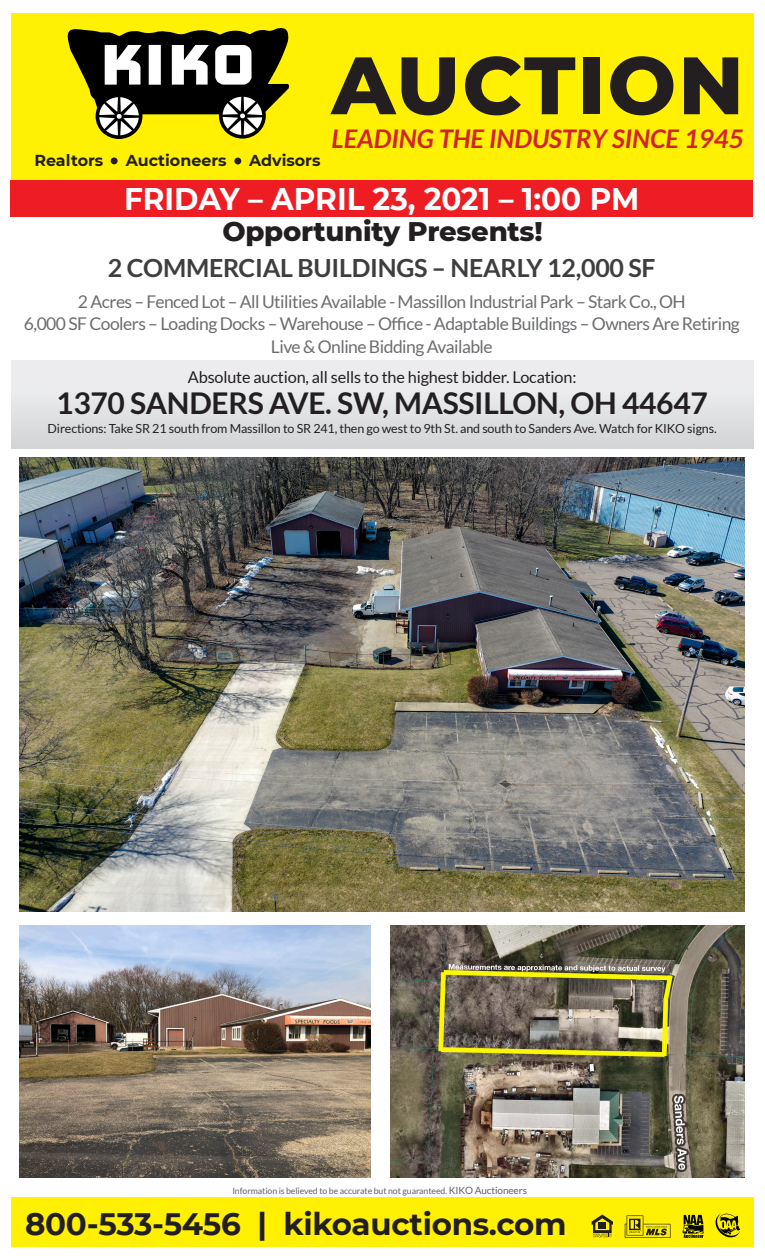
<style>
.page{position:relative;width:765px;height:1260px;background:#fff}
.page>*{position:absolute;margin:0;border:0;box-sizing:border-box;transform-origin:0 0}
.t1{font:800 81.25px "Montserrat";letter-spacing:.025em;color:#231f20}
.t2{font:700 31.25px "Montserrat";color:#fff;scale:.95 1}
.t3{font:700 31px "Montserrat";letter-spacing:-.01em;color:#231f20}
.t4{font:700 30px "Lato";letter-spacing:-.01em;color:#231f20}
.t5{font:800 27.5px "Montserrat";letter-spacing:-.01em;color:#231f20}
.t6{font:italic 700 25.75px "Lato";color:#d1232a}
.t7{font:700 25px "Lato";letter-spacing:-.01em;color:#3e3e3f}
.t8{font:17.5px "Lato";letter-spacing:-.03em;color:#6c6d70}
.t9{font:16.25px "Lato";letter-spacing:-.01em;color:#231f20}
.t10{font:700 15.88px "Montserrat";color:#231f20}
.t11{font:12.5px "Lato";letter-spacing:-.01em;color:#231f20}
.t12{font:8.75px "Lato";letter-spacing:-.01em;color:#636366}
.s1{font-size:10px}
</style>
<div class="page">
<div style="left:11px;top:1197px;width:743px;height:49px;background:#fff101"></div>
<svg style="left:592px;top:1215px;width:21px;height:22px"></svg>
<svg style="left:625px;top:1215px;width:45px;height:23px"></svg>
<svg style="left:682px;top:1215px;width:22px;height:23px"></svg>
<svg style="left:716px;top:1214px;width:24px;height:24px"></svg>
<img style="left:20px;top:457px;width:725px;height:454px">
<img style="left:20px;top:925px;width:351px;height:252px">
<img style="left:391px;top:925px;width:354px;height:252px">
<div style="left:11px;top:360px;width:743px;height:88px;background:linear-gradient(to bottom,#f2f2f3,#d6d7d9)"></div>
<div style="left:10px;top:180px;width:743px;height:36px;background:#ee1d23"></div>
<div style="left:11px;top:13px;width:743px;height:167px;background:#fff101"></div>
<svg style="left:67px;top:28px;width:223px;height:111px"></svg>
<div style="left:111px;top:157px;width:7px;height:7px;background:#231f20;border-radius:50%"></div>
<div style="left:234px;top:158px;width:7px;height:6px;background:#231f20;border-radius:50%"></div>
<p class="t10" style="left:34px;top:149px;width:70px">Realtors</p>
<p class="t10" style="left:126px;top:149px;width:102px">Auctioneers</p>
<p class="t10" style="left:249px;top:149px;width:73px">Advisors</p>
<p class="t1" style="left:332px;top:26px;width:414px">AUCTION</p>
<p class="t6" style="left:332px;top:124px;width:414px">LEADING THE INDUSTRY SINCE 1945</p>
<p class="t2" style="left:124px;top:177px;width:544px">FRIDAY – APRIL 23, 2021 – 1:00 PM</p>
<p class="t5" style="left:222px;top:211px;width:322px">Opportunity Presents!</p>
<p class="t7" style="left:108px;top:253px;width:549px">2 COMMERCIAL BUILDINGS – NEARLY 12,000 SF</p>
<p class="t8" style="left:78px;top:292px;width:609px">2 Acres – Fenced Lot – All Utilities Available - Massillon Industrial Park – Stark Co., OH</p>
<p class="t8" style="left:24px;top:314px;width:718px">6,000 SF Coolers – Loading Docks – Warehouse – Office - Adaptable Buildings – Owners Are Retiring</p>
<p class="t8" style="left:271px;top:337px;width:223px">Live &amp; Online Bidding Available</p>
<p class="t9" style="left:188px;top:368px;width:390px">Absolute auction, all sells to the highest bidder. Location:</p>
<p class="t4" style="left:56px;top:386px;width:653px">1370 SANDERS AVE. SW, MASSILLON, OH 44647</p>
<p class="t11" style="left:48px;top:421px;width:671px">Directions: Take SR 21 south from Massillon to SR 241, then go west to 9th St. and south to Sanders Ave. Watch for KIKO signs.</p>
<p class="t12" style="left:232px;top:1186px;width:296px">Information is believed to be accurate but not guaranteed. <span class="s1">KIKO Auctioneers</span></p>
<p class="t3" style="left:25px;top:1202px;width:543px">800-533-5456 | kikoauctions.com</p>
</div>
